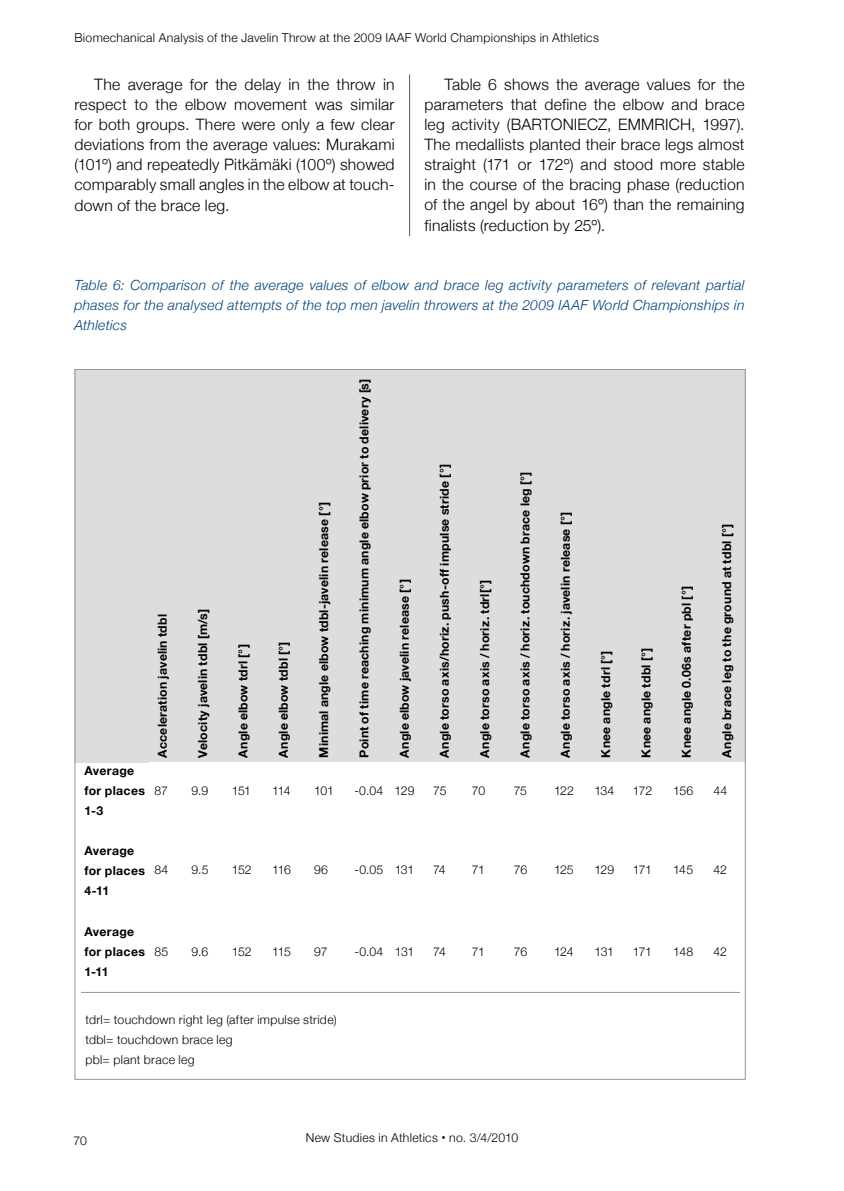
<style>
.page{position:relative;width:844px;height:1191px;background:#fff}
.page>*{position:absolute;margin:0;border:0;box-sizing:border-box;transform-origin:0 0}
.t1{font:300 15.75px/20.1px "Helvetica Neue";letter-spacing:.015em;color:#000;text-align:justify}
.t2{font:italic 300 14px/20.1px "Helvetica Neue";letter-spacing:.02em;color:#00427a;text-align:justify}
.t3{font:700 12.25px/20.1px "Helvetica Neue";letter-spacing:.015em;color:#000}
.t4{font:300 12.25px/20.1px "Helvetica Neue";letter-spacing:.02em;color:#000}
.s1{font-weight:700;font-size:15.75px}
</style>
<div class="page">
<hr style="left:409px;top:74px;width:1px;height:1017px;background:#58595b">
<div style="left:74px;top:369px;width:672px;height:393px;background:#dcddde"></div>
<div style="left:149px;top:762px;width:596px;height:230px;background:#fff"></div>
<hr style="left:81px;top:992px;width:659px;height:1px;background:#939598">
<p class="t4" style="left:74px;top:27px;width:526px">Biomechanical Analysis of the Javelin Throw at the 2009 IAAF World Championships in Athletics</p>
<p class="t1" style="left:74px;top:74px;width:321px;text-indent:20px">The average for the delay in the throw in respect to the elbow movement was similar for both groups. There were only a few clear deviations from the average values: Murakami (101º) and repeatedly Pitkämäki (100º) showed comparably small angles in the elbow at touch&shy;down of the brace leg.</p>
<p class="t1" style="left:424px;top:74px;width:321px;text-indent:20px">Table 6 shows the average values for the parameters that define the elbow and brace leg activity (BARTONIECZ, EMMRICH, 1997).<br>The medallists planted their brace legs almost straight (171 or 172º) and stood more stable in the course of the bracing phase (reduction of the angel by about 16º) than the remaining finalists (reduction by 25º).</p>
<p class="t2" style="left:74px;top:275px;width:671px">Table 6: Comparison of the average values of elbow and brace leg activity parameters of relevant partial phases for the analysed attempts of the top men javelin throwers at the 2009 IAAF World Championships in Athletics</p>
<p class="t3" style="left:84px;top:760px;width:62px">Average for places<br>1-3</p>
<p class="t3" style="left:84px;top:840px;width:62px">Average for places<br>4-11</p>
<p class="t3" style="left:84px;top:921px;width:62px">Average for places<br>1-11</p>
<p class="t3" style="left:152px;top:757px;width:145px;rotate:-90deg">Acceleration javelin tdbl</p>
<p class="t3" style="left:192px;top:757px;width:150px;rotate:-90deg">Velocity javelin tdbl [m/s]</p>
<p class="t3" style="left:233px;top:757px;width:115px;rotate:-90deg">Angle elbow tdrl [°]</p>
<p class="t3" style="left:273px;top:757px;width:117px;rotate:-90deg">Angle elbow tdbl [°]</p>
<p class="t3" style="left:313px;top:757px;width:257px;rotate:-90deg">Minimal angle elbow tdbl-javelin release [°]</p>
<p class="t3" style="left:353px;top:757px;width:380px;rotate:-90deg">Point of time reaching minimum angle elbow prior to delivery [s]</p>
<p class="t3" style="left:394px;top:757px;width:180px;rotate:-90deg">Angle elbow javelin release [°]</p>
<p class="t3" style="left:434px;top:757px;width:295px;rotate:-90deg">Angle torso axis/horiz. push-off impulse stride [°]</p>
<p class="t3" style="left:474px;top:757px;width:179px;rotate:-90deg">Angle torso axis / horiz. tdrl[°]</p>
<p class="t3" style="left:514px;top:757px;width:287px;rotate:-90deg">Angle torso axis / horiz. touchdown brace leg [°]</p>
<p class="t3" style="left:555px;top:757px;width:247px;rotate:-90deg">Angle torso axis / horiz. javelin release [°]</p>
<p class="t3" style="left:595px;top:757px;width:109px;rotate:-90deg">Knee angle tdrl [°]</p>
<p class="t3" style="left:635px;top:757px;width:111px;rotate:-90deg">Knee angle tdbl [°]</p>
<p class="t3" style="left:675px;top:757px;width:173px;rotate:-90deg">Knee angle 0.06s after pbl [°]</p>
<p class="t3" style="left:716px;top:757px;width:235px;rotate:-90deg">Angle brace leg to the ground at tdbl [°]</p>
<p class="t4" style="left:154px;top:780px;width:15px">87</p>
<p class="t4" style="left:191px;top:780px;width:18px">9.9</p>
<p class="t4" style="left:232px;top:780px;width:21px">151</p>
<p class="t4" style="left:272px;top:780px;width:20px">114</p>
<p class="t4" style="left:314px;top:780px;width:21px">101</p>
<p class="t4" style="left:354px;top:780px;width:62px">-0.04 129</p>
<p class="t4" style="left:433px;top:780px;width:15px">75</p>
<p class="t4" style="left:471px;top:780px;width:15px">70</p>
<p class="t4" style="left:513px;top:780px;width:15px">75</p>
<p class="t4" style="left:554px;top:780px;width:21px">122</p>
<p class="t4" style="left:594px;top:780px;width:22px">134</p>
<p class="t4" style="left:632px;top:780px;width:21px">172</p>
<p class="t4" style="left:673px;top:780px;width:22px">156</p>
<p class="t4" style="left:713px;top:780px;width:15px">44</p>
<p class="t4" style="left:154px;top:859px;width:15px">84</p>
<p class="t4" style="left:191px;top:859px;width:19px">9.5</p>
<p class="t4" style="left:232px;top:859px;width:21px">152</p>
<p class="t4" style="left:272px;top:859px;width:20px">116</p>
<p class="t4" style="left:314px;top:859px;width:15px">96</p>
<p class="t4" style="left:354px;top:859px;width:61px">-0.05 131</p>
<p class="t4" style="left:433px;top:859px;width:14px">74</p>
<p class="t4" style="left:471px;top:859px;width:15px">71</p>
<p class="t4" style="left:513px;top:859px;width:15px">76</p>
<p class="t4" style="left:554px;top:859px;width:21px">125</p>
<p class="t4" style="left:594px;top:859px;width:21px">129</p>
<p class="t4" style="left:632px;top:859px;width:21px">171</p>
<p class="t4" style="left:673px;top:859px;width:21px">145</p>
<p class="t4" style="left:713px;top:859px;width:15px">42</p>
<p class="t4" style="left:154px;top:941px;width:15px">85</p>
<p class="t4" style="left:191px;top:941px;width:18px">9.6</p>
<p class="t4" style="left:232px;top:941px;width:21px">152</p>
<p class="t4" style="left:272px;top:941px;width:20px">115</p>
<p class="t4" style="left:314px;top:941px;width:15px">97</p>
<p class="t4" style="left:354px;top:941px;width:61px">-0.04 131</p>
<p class="t4" style="left:433px;top:941px;width:14px">74</p>
<p class="t4" style="left:471px;top:941px;width:15px">71</p>
<p class="t4" style="left:513px;top:941px;width:15px">76</p>
<p class="t4" style="left:554px;top:941px;width:21px">124</p>
<p class="t4" style="left:594px;top:941px;width:21px">131</p>
<p class="t4" style="left:632px;top:941px;width:21px">171</p>
<p class="t4" style="left:673px;top:941px;width:21px">148</p>
<p class="t4" style="left:713px;top:941px;width:15px">42</p>
<p class="t4" style="left:85px;top:1009px;width:253px">tdrl= touchdown right leg (after impulse stride) tdbl= touchdown brace leg<br>pbl= plant brace leg</p>
<p class="t4" style="left:73px;top:1130px;width:15px">70</p>
<p class="t4" style="left:306px;top:1127px;width:214px">New Studies in Athletics <span class="s1">·</span> no. 3/4/2010</p>
</div>
